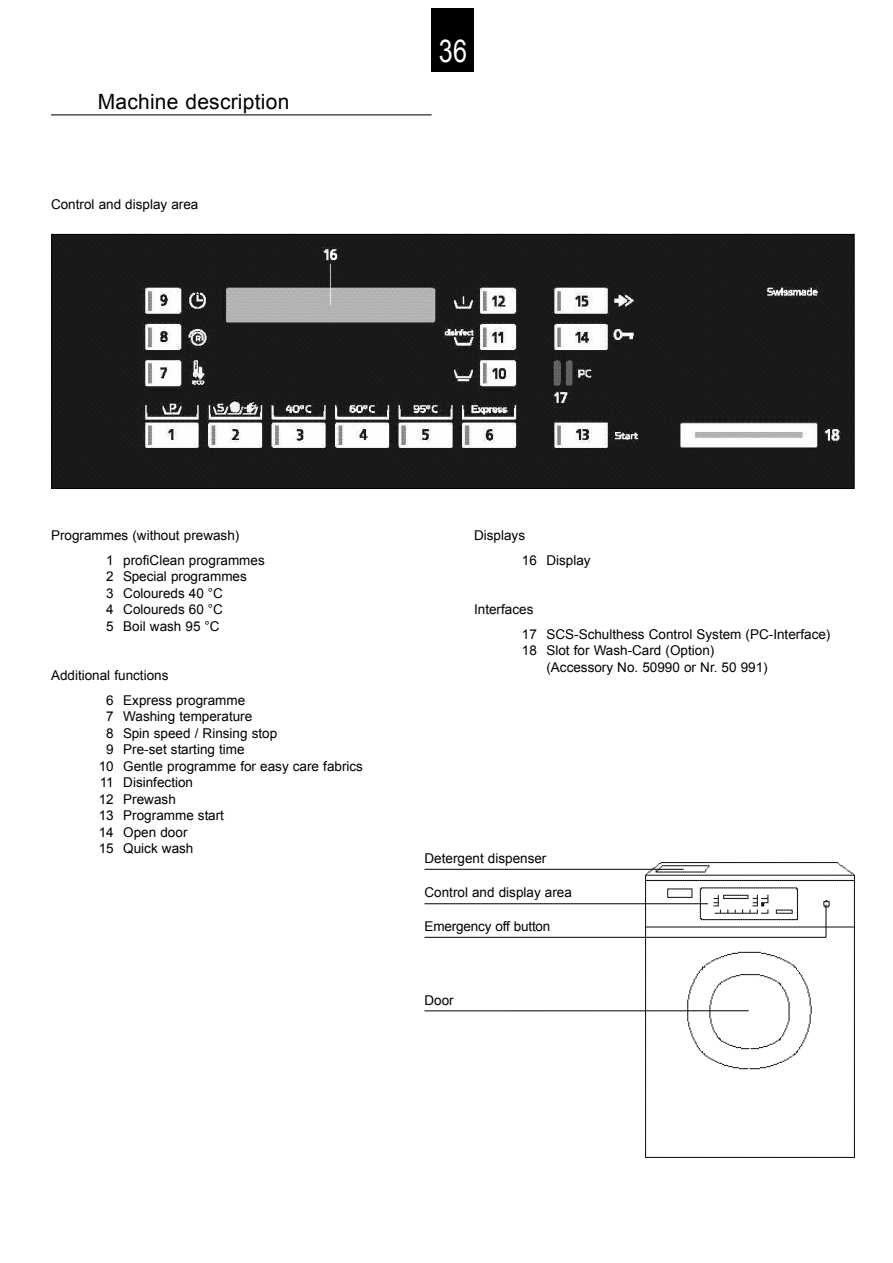
<style>
.page{position:relative;width:893px;height:1263px;background:#fff}
.page>*{position:absolute;margin:0;border:0;box-sizing:border-box;transform-origin:0 0}
.t1{font:31.5px "Arial";color:#fff;scale:.8 1}
.t2{font:21px "Arial";letter-spacing:.01em;color:#000}
.t3{font:13.5px/24.8px "Arial";color:#000}
</style>
<div class="page">
<div style="left:432px;top:9px;width:42px;height:63px;background:#000"></div>
<img style="left:53px;top:236px;width:800px;height:251px">
<div style="left:51px;top:234px;width:804px;height:255px;border:1px solid #000"></div>
<img style="left:645px;top:863px;width:209px;height:294px">
<hr style="left:424px;top:869px;width:260px;height:1px;background:#000">
<hr style="left:424px;top:903px;width:284px;height:1px;background:#000">
<hr style="left:424px;top:937px;width:402px;height:1px;background:#000">
<hr style="left:424px;top:1010px;width:325px;height:1px;background:#000">
<hr style="left:51px;top:114px;width:381px;height:1px;background:#000">
<hr style="left:826px;top:905px;width:1px;height:32px;background:#000">
<h2 class="t2" style="left:98px;top:90px;width:193px">Machine description</h2>
<p class="t3" style="left:51px;top:192px;width:149px">Control and display area</p>
<h1 class="t1" style="left:439px;top:33px;width:37px">36</h1>
<p class="t3" style="left:106px;top:523px;width:160px;text-indent:-55px">Programmes (without prewash)<br>1 profiClean programmes</p>
<p class="t3" style="left:106px;top:568px;width:142px;line-height:16.5px">2 Special programmes<br>3 Coloureds 40 °C<br>4 Coloureds 60 °C<br>5 Boil wash 95 °C</p>
<p class="t3" style="left:106px;top:663px;width:140px;text-indent:-55px">Additional functions<br>6 Express programme</p>
<p class="t3" style="left:106px;top:704px;width:148px">7 Washing temperature</p>
<p class="t3" style="left:106px;top:721px;width:173px">8 Spin speed / Rinsing stop</p>
<p class="t3" style="left:106px;top:737px;width:140px">9 Pre-set starting time</p>
<p class="t3" style="left:99px;top:754px;width:266px">10 Gentle programme for easy care fabrics</p>
<p class="t3" style="left:100px;top:770px;width:95px">11 Disinfection</p>
<p class="t3" style="left:99px;top:787px;width:79px">12 Prewash</p>
<p class="t3" style="left:99px;top:803px;width:127px">13 Programme start</p>
<p class="t3" style="left:99px;top:820px;width:90px">14 Open door</p>
<p class="t3" style="left:99px;top:836px;width:96px">15 Quick wash</p>
<p class="t3" style="left:522px;top:523px;width:70px;text-indent:-48px">Displays<br>16 Display</p>
<p class="t3" style="left:522px;top:597px;width:310px;text-indent:-48px">Interfaces<br>17 SCS-Schulthess Control System (PC-Interface)</p>
<p class="t3" style="left:546px;top:642px;width:223px;line-height:16.5px;text-indent:-25px">18 Slot for Wash-Card (Option) (Accessory No. 50990 or Nr. 50 991)</p>
<p class="t3" style="left:424px;top:845px;width:123px">Detergent dispenser</p>
<p class="t3" style="left:424px;top:880px;width:149px">Control and display area</p>
<p class="t3" style="left:424px;top:914px;width:127px">Emergency off button</p>
<p class="t3" style="left:424px;top:988px;width:31px">Door</p>
</div>
